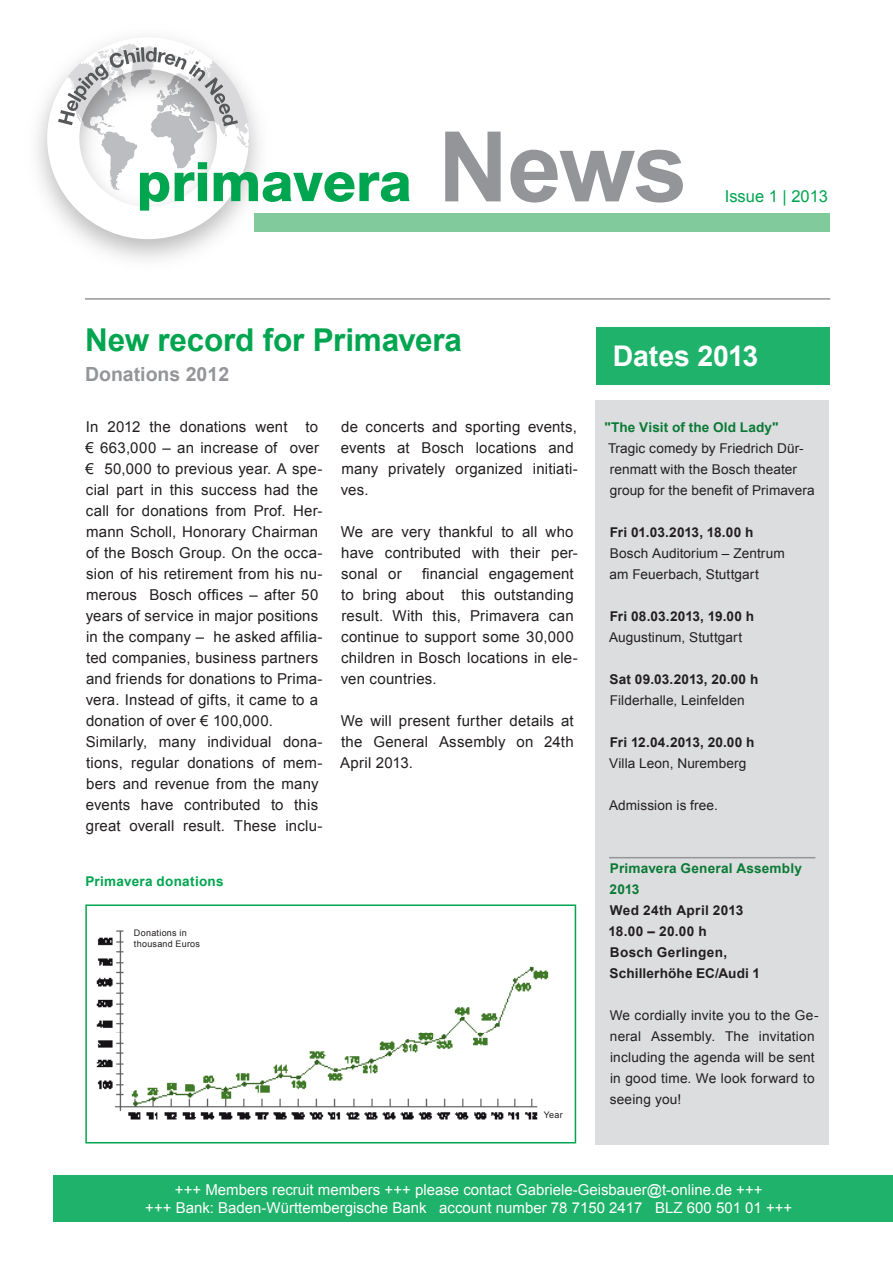
<style>
.page{position:relative;width:893px;height:1263px;background:#fff}
.page>*{position:absolute;margin:0;border:0;box-sizing:border-box;transform-origin:0 0}
.t1{font:700 97.5px "Arial";color:#939598}
.t2{font:700 31.5px "Arial";letter-spacing:-.005em;color:#00a54f}
.t3{font:700 28.5px "Arial";letter-spacing:-.005em;color:#fff}
.t4{font:700 19.5px "Arial";color:#939598}
.t5{font:16.5px "Arial";color:#00a54f}
.t6{font:15px/21px "Arial";letter-spacing:.015em;color:#231f20}
.t7{font:15px/18px "Arial";color:#fff;text-align:center}
.t8{font:13.5px/21px "Arial";letter-spacing:.01em;color:#231f20}
.t9{font:700 13.5px/21px "Arial";letter-spacing:.015em;color:#231f20}
.t10{font:700 13.5px/21px "Arial";letter-spacing:.01em;color:#0b7a36}
.t11{font:700 13.5px "Arial";letter-spacing:-.01em;color:#231f20}
.t12{font:700 13.5px "Arial";letter-spacing:.025em;color:#00a54f}
.t13{font:9px/10.8px "Arial";letter-spacing:.03em;color:#231f20}
</style>
<div class="page">
<div style="left:53px;top:1175px;width:840px;height:47px;background:#1eb26a"></div>
<hr style="left:85px;top:298px;width:745px;height:2px;background:#939598">
<div style="left:254px;top:213px;width:575px;height:18px;background:#80ca9c"></div>
<img style="left:96px;top:930px;width:461px;height:190px">
<div style="left:85px;top:904px;width:491px;height:239px;border:2px solid #00a54f"></div>
<div style="left:596px;top:327px;width:234px;height:58px;background:#1eb26a"></div>
<div style="left:596px;top:401px;width:233px;height:744px;background:#dcdddf"></div>
<hr style="left:609px;top:857px;width:206px;height:1px;background:#939598">
<svg style="left:47px;top:37px;width:363px;height:202px"></svg>
<div style="left:134px;top:929px;width:83px;height:28px;background:#fff"></div>
<div style="left:544px;top:1111px;width:30px;height:17px;background:#fff"></div>
<h1 class="t1" style="left:438px;top:103px;width:251px">News</h1>
<p class="t5" style="left:725px;top:186px;width:105px">Issue 1 | 2013</p>
<h2 class="t2" style="left:85px;top:319px;width:379px">New record for Primavera</h2>
<h3 class="t4" style="left:85px;top:361px;width:146px">Donations 2012</h3>
<p class="t6" style="left:85px;top:416px;width:238px">In 2012 the donations went to € 663,000 – an increase of over € 50,000 to previous year. A spe&shy;cial part in this success had the call for donations from Prof. Her&shy;mann Scholl, Honorary Chairman of the Bosch Group. On the occa&shy;sion of his retirement from his nu&shy;merous Bosch offices – after 50 years of service in major positions in the company – he asked affilia&shy;ted companies, business partners and friends for donations to Prima&shy;vera. Instead of gifts, it came to a donation of over € 100,000.<br>Similarly, many individual dona&shy;tions, regular donations of mem&shy;bers and revenue from the many events have contributed to this great overall result. These inclu-</p>
<p class="t6" style="left:341px;top:416px;width:239px">de concerts and sporting events, events at Bosch locations and many privately organized initiati&shy;ves.</p>
<p class="t6" style="left:341px;top:521px;width:238px">We are very thankful to all who have contributed with their per&shy;sonal or</p>
<p class="t6" style="left:341px;top:563px;width:239px;text-indent:81px">financial engagement to bring about this outstanding result. With this, Primavera can continue to support some 30,000 children in Bosch locations in ele&shy;ven countries.</p>
<p class="t6" style="left:340px;top:710px;width:235px;text-align:justify">We will present further details at the General Assembly on 24th April 2013.</p>
<p class="t12" style="left:85px;top:873px;width:140px">Primavera donations</p>
<p class="t13" style="left:134px;top:928px;width:68px">Donations in thousand Euros</p>
<p class="t13" style="left:544px;top:1109px;width:21px">Year</p>
<h3 class="t3" style="left:613px;top:337px;width:147px">Dates 2013</h3>
<p class="t10" style="left:604px;top:417px;width:176px">"The Visit of the Old Lady"</p>
<p class="t8" style="left:608px;top:438px;width:208px">Tragic comedy by Friedrich Dür&shy;renmatt with the Bosch theater group for the benefit of Primavera</p>
<p class="t11" style="left:610px;top:523px;width:145px">Fri 01.03.2013, 18.00 h</p>
<p class="t8" style="left:610px;top:543px;width:177px">Bosch Auditorium – Zentrum am Feuerbach, Stuttgart</p>
<p class="t9" style="left:610px;top:606px;width:146px">Fri 08.03.2013, 19.00 h</p>
<p class="t8" style="left:609px;top:627px;width:135px">Augustinum, Stuttgart</p>
<p class="t9" style="left:610px;top:669px;width:150px">Sat 09.03.2013, 20.00 h</p>
<p class="t8" style="left:610px;top:690px;width:136px">Filderhalle, Leinfelden</p>
<p class="t9" style="left:610px;top:732px;width:146px">Fri 12.04.2013, 20.00 h</p>
<p class="t8" style="left:609px;top:753px;width:139px">Villa Leon, Nuremberg</p>
<p class="t8" style="left:609px;top:795px;width:110px">Admission is free.</p>
<p class="t10" style="left:610px;top:858px;width:194px">Primavera General Assembly<br>2013</p>
<p class="t9" style="left:609px;top:900px;width:153px">Wed 24th April 2013<br>18.00 – 20.00 h<br>Bosch Gerlingen,<br>Schillerhöhe EC/Audi 1</p>
<p class="t8" style="left:610px;top:1005px;width:210px">We cordially invite you to the Ge&shy;neral Assembly. The invitation including the agenda will be sent in good time. We look forward to seeing you!</p>
<p class="t7" style="left:145px;top:1181px;width:649px">+++ Members recruit members +++ please contact Gabriele-Geisbauer@t-online.de +++<br>+++ Bank: Baden-Württembergische Bank account number 78 7150 2417 BLZ 600 501 01 +++</p>
</div>
